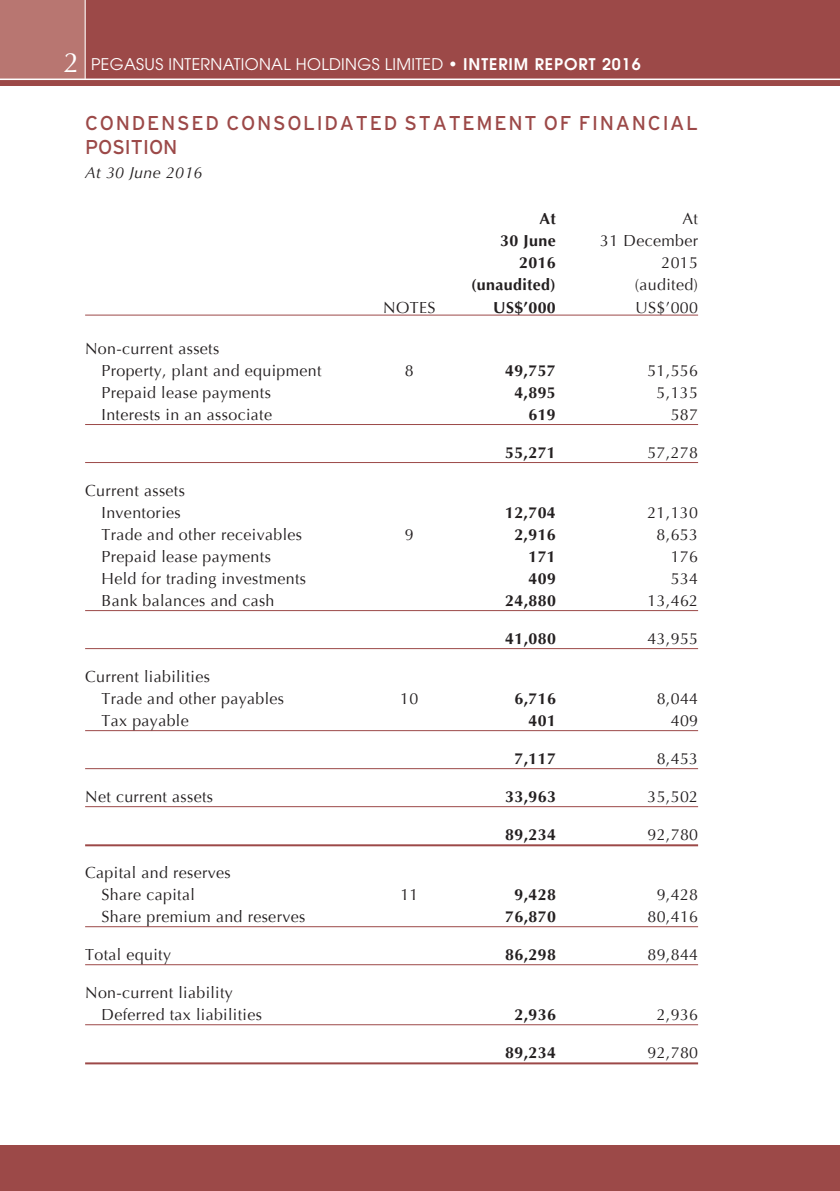
<style>
.page{position:relative;width:840px;height:1191px;background:#fff}
.page>*{position:absolute;margin:0;border:0;box-sizing:border-box;transform-origin:0 0}
.t1{font:20px/24px "Interstate";letter-spacing:.085em;color:#9c4948}
.t2{font:16px/22px "Optima";letter-spacing:.02em;color:#231f20}
.t3{font:700 16px "Optima";letter-spacing:.02em;color:#231f20}
.t4{font:16px "Avant Garde";letter-spacing:.02em;color:#fff}
.t5{font:italic 16px "Optima";letter-spacing:.02em;color:#231f20}
.s1{font-family:"Optima";font-size:28px}
.s2{font-weight:600}
</style>
<div class="page">
<div style="left:0;top:0;width:839px;height:85px;background:#9c4948"></div>
<div style="left:0;top:1145px;width:839px;height:46px;background:#9c4948"></div>
<div style="left:0;top:0;width:86px;height:79px;background:#b87671"></div>
<hr style="left:85px;top:0;width:1px;height:79px;background:#fff">
<hr style="left:0;top:79px;width:839px;height:1px;background:#fff">
<hr style="left:85px;top:314px;width:612px;height:1px;background:#9c4948">
<hr style="left:85px;top:424px;width:612px;height:1px;background:#9c4948">
<hr style="left:85px;top:462px;width:612px;height:1px;background:#9c4948">
<hr style="left:85px;top:610px;width:612px;height:1px;background:#9c4948">
<hr style="left:85px;top:648px;width:612px;height:1px;background:#9c4948">
<hr style="left:85px;top:730px;width:612px;height:1px;background:#9c4948">
<hr style="left:85px;top:768px;width:612px;height:1px;background:#9c4948">
<hr style="left:85px;top:806px;width:612px;height:1px;background:#9c4948">
<hr style="left:85px;top:844px;width:612px;height:2px;background:#9c4948">
<hr style="left:85px;top:926px;width:612px;height:1px;background:#9c4948">
<hr style="left:85px;top:964px;width:612px;height:1px;background:#9c4948">
<hr style="left:85px;top:1024px;width:612px;height:1px;background:#9c4948">
<hr style="left:85px;top:1062px;width:612px;height:2px;background:#9c4948">
<p class="t4" style="left:64px;top:55px;width:578px"><span class="s1">2</span> PEGASUS INTERNATIONAL HOLDINGS LIMITED • <span class="s2">INTERIM REPORT 2016</span></p>
<p class="t1" style="left:85px;top:111px;width:614px">CONDENSED CONSOLIDATED STATEMENT OF FINANCIAL<br>POSITION</p>
<p class="t5" style="left:85px;top:164px;width:119px">At 30 June 2016</p>
<p class="t3" style="left:539px;top:210px;width:18px">At</p>
<p class="t2" style="left:682px;top:208px;width:17px">At</p>
<p class="t3" style="left:500px;top:232px;width:57px">30 June</p>
<p class="t2" style="left:600px;top:230px;width:99px">31 December</p>
<p class="t3" style="left:519px;top:254px;width:38px">2016</p>
<p class="t2" style="left:661px;top:252px;width:38px">2015</p>
<p class="t3" style="left:471px;top:276px;width:86px">(unaudited)</p>
<p class="t2" style="left:634px;top:274px;width:65px">(audited)</p>
<p class="t2" style="left:383px;top:296px;width:54px">NOTES</p>
<p class="t3" style="left:493px;top:298px;width:64px">US$’000</p>
<p class="t2" style="left:635px;top:296px;width:64px">US$’000</p>
<p class="t2" style="left:101px;top:337px;width:221px;text-indent:-16px">Non-current assets<br>Property, plant and equipment</p>
<p class="t2" style="left:404px;top:359px;width:10px">8</p>
<p class="t3" style="left:505px;top:361px;width:52px">49,757</p>
<p class="t2" style="left:647px;top:359px;width:52px">51,556</p>
<p class="t2" style="left:101px;top:381px;width:171px">Prepaid lease payments</p>
<p class="t3" style="left:514px;top:383px;width:43px">4,895</p>
<p class="t2" style="left:656px;top:381px;width:43px">5,135</p>
<p class="t2" style="left:101px;top:403px;width:172px">Interests in an associate</p>
<p class="t3" style="left:528px;top:405px;width:29px">619</p>
<p class="t2" style="left:670px;top:403px;width:29px">587</p>
<p class="t3" style="left:505px;top:443px;width:52px">55,271</p>
<p class="t2" style="left:647px;top:441px;width:52px">57,278</p>
<p class="t2" style="left:85px;top:479px;width:101px;text-align:right">Current assets<br>Inventories</p>
<p class="t3" style="left:505px;top:503px;width:52px">12,704</p>
<p class="t2" style="left:647px;top:501px;width:52px">21,130</p>
<p class="t2" style="left:101px;top:523px;width:202px">Trade and other receivables</p>
<p class="t2" style="left:404px;top:523px;width:10px">9</p>
<p class="t3" style="left:514px;top:525px;width:43px">2,916</p>
<p class="t2" style="left:656px;top:523px;width:43px">8,653</p>
<p class="t2" style="left:101px;top:545px;width:171px">Prepaid lease payments</p>
<p class="t3" style="left:528px;top:547px;width:29px">171</p>
<p class="t2" style="left:670px;top:545px;width:29px">176</p>
<p class="t2" style="left:101px;top:567px;width:206px">Held for trading investments</p>
<p class="t3" style="left:528px;top:569px;width:29px">409</p>
<p class="t2" style="left:670px;top:567px;width:29px">534</p>
<p class="t2" style="left:101px;top:589px;width:174px">Bank balances and cash</p>
<p class="t3" style="left:505px;top:591px;width:52px">24,880</p>
<p class="t2" style="left:647px;top:589px;width:52px">13,462</p>
<p class="t3" style="left:505px;top:629px;width:52px">41,080</p>
<p class="t2" style="left:647px;top:627px;width:52px">43,955</p>
<p class="t2" style="left:101px;top:665px;width:184px;text-indent:-16px">Current liabilities<br>Trade and other payables</p>
<p class="t2" style="left:400px;top:687px;width:20px">10</p>
<p class="t3" style="left:514px;top:689px;width:43px">6,716</p>
<p class="t2" style="left:656px;top:687px;width:43px">8,044</p>
<p class="t2" style="left:101px;top:709px;width:89px">Tax payable</p>
<p class="t3" style="left:528px;top:711px;width:29px">401</p>
<p class="t2" style="left:670px;top:709px;width:29px">409</p>
<p class="t3" style="left:514px;top:749px;width:43px">7,117</p>
<p class="t2" style="left:656px;top:747px;width:43px">8,453</p>
<p class="t2" style="left:85px;top:785px;width:129px">Net current assets</p>
<p class="t3" style="left:505px;top:787px;width:52px">33,963</p>
<p class="t2" style="left:647px;top:785px;width:52px">35,502</p>
<p class="t3" style="left:505px;top:825px;width:52px">89,234</p>
<p class="t2" style="left:647px;top:823px;width:52px">92,780</p>
<p class="t2" style="left:101px;top:861px;width:131px;text-indent:-16px">Capital and reserves<br>Share capital</p>
<p class="t2" style="left:400px;top:883px;width:20px">11</p>
<p class="t3" style="left:514px;top:885px;width:43px">9,428</p>
<p class="t2" style="left:656px;top:883px;width:43px">9,428</p>
<p class="t2" style="left:101px;top:905px;width:205px">Share premium and reserves</p>
<p class="t3" style="left:505px;top:907px;width:52px">76,870</p>
<p class="t2" style="left:647px;top:905px;width:52px">80,416</p>
<p class="t2" style="left:85px;top:943px;width:87px">Total equity</p>
<p class="t3" style="left:505px;top:945px;width:52px">86,298</p>
<p class="t2" style="left:647px;top:943px;width:52px">89,844</p>
<p class="t2" style="left:101px;top:981px;width:162px;text-indent:-16px">Non-current liability<br>Deferred tax liabilities</p>
<p class="t3" style="left:514px;top:1005px;width:43px">2,936</p>
<p class="t2" style="left:656px;top:1003px;width:43px">2,936</p>
<p class="t3" style="left:505px;top:1043px;width:52px">89,234</p>
<p class="t2" style="left:647px;top:1041px;width:52px">92,780</p>
</div>
